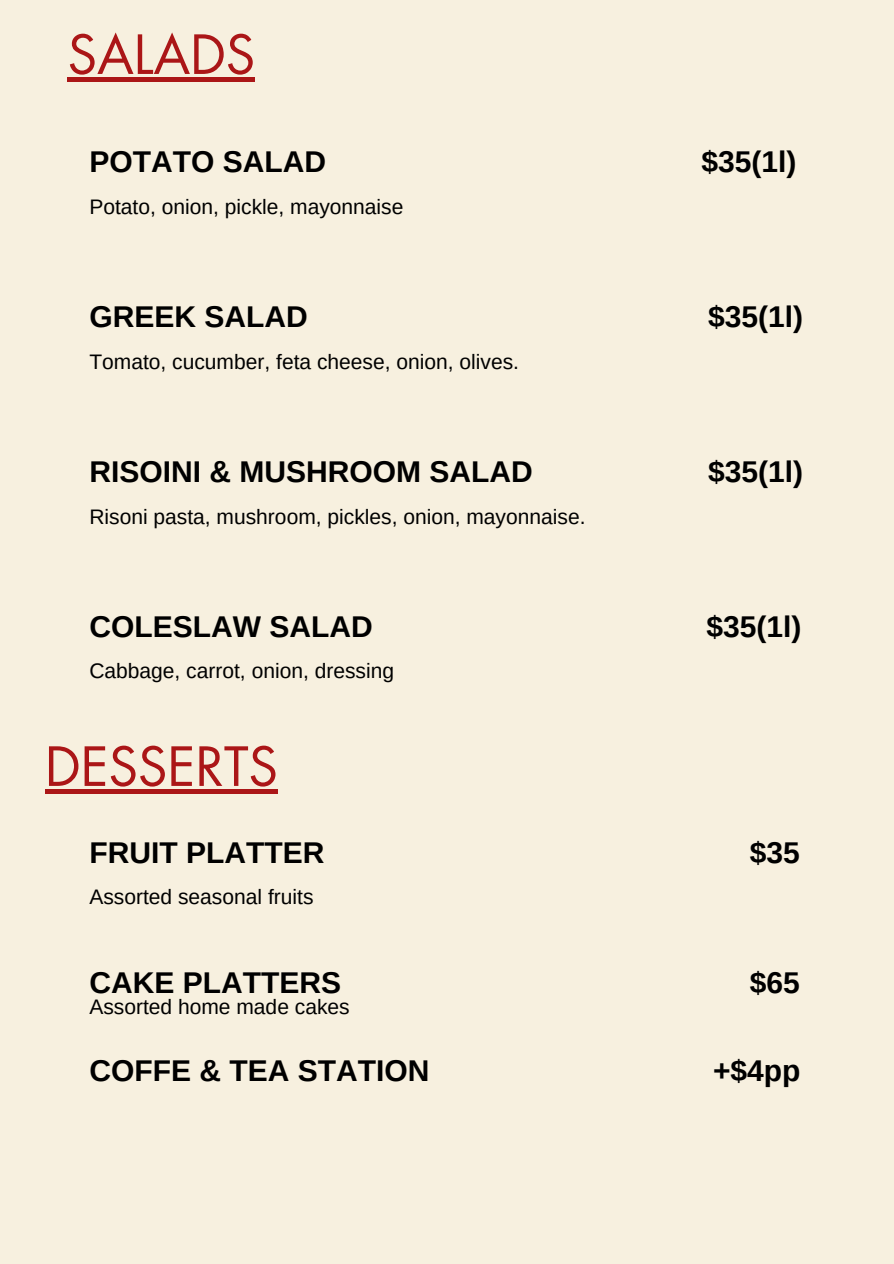
<style>
.page{position:relative;width:894px;height:1264px;background:#fff}
.page>*{position:absolute;margin:0;border:0;box-sizing:border-box;transform-origin:0 0}
.t1{font:52.5px "Futura LT Pro";color:#ab1617}
.t2{font:700 30px "Arimo";color:#000}
.t3{font:21px "Arimo";color:#000}
</style>
<div class="page">
<div style="left:0;top:0;width:893px;height:1263px;background:#f7f0df"></div>
<div style="left:68px;top:77px;width:187px;height:5px;background:#ab1617"></div>
<hr style="left:45px;top:789px;width:233px;height:4px;background:#ab1617">
<h1 class="t1" style="left:68px;top:31px;width:189px">SALADS</h1>
<h3 class="t2" style="left:89px;top:145px;width:238px">POTATO SALAD</h3>
<h3 class="t2" style="left:701px;top:145px;width:97px">$35(1l)</h3>
<p class="t3" style="left:89px;top:195px;width:315px">Potato, onion, pickle, mayonnaise</p>
<h3 class="t2" style="left:89px;top:300px;width:220px">GREEK SALAD</h3>
<h3 class="t2" style="left:707px;top:300px;width:97px">$35(1l)</h3>
<p class="t3" style="left:89px;top:350px;width:431px">Tomato, cucumber, feta cheese, onion, olives.</p>
<h3 class="t2" style="left:89px;top:455px;width:445px">RISOINI &amp; MUSHROOM SALAD</h3>
<h3 class="t2" style="left:707px;top:455px;width:97px">$35(1l)</h3>
<p class="t3" style="left:89px;top:504px;width:497px">Risoni pasta, mushroom, pickles, onion, mayonnaise.</p>
<h3 class="t2" style="left:89px;top:609px;width:285px">COLESLAW SALAD</h3>
<h3 class="t2" style="left:706px;top:609px;width:97px">$35(1l)</h3>
<p class="t3" style="left:89px;top:659px;width:306px">Cabbage, carrot, onion, dressing</p>
<h1 class="t1" style="left:45px;top:742px;width:234px">DESSERTS</h1>
<h2 class="t2" style="left:89px;top:835px;width:236px">FRUIT PLATTER</h2>
<h2 class="t2" style="left:749px;top:835px;width:52px">$35</h2>
<p class="t3" style="left:89px;top:885px;width:225px">Assorted seasonal fruits</p>
<p class="t2" style="left:89px;top:965px;width:253px">CAKE PLATTERS</p>
<p class="t2" style="left:749px;top:965px;width:52px">$65</p>
<p class="t3" style="left:89px;top:995px;width:262px">Assorted home made cakes</p>
<h3 class="t2" style="left:89px;top:1054px;width:341px">COFFE &amp; TEA STATION</h3>
<h3 class="t2" style="left:712px;top:1054px;width:89px">+$4pp</h3>
</div>
